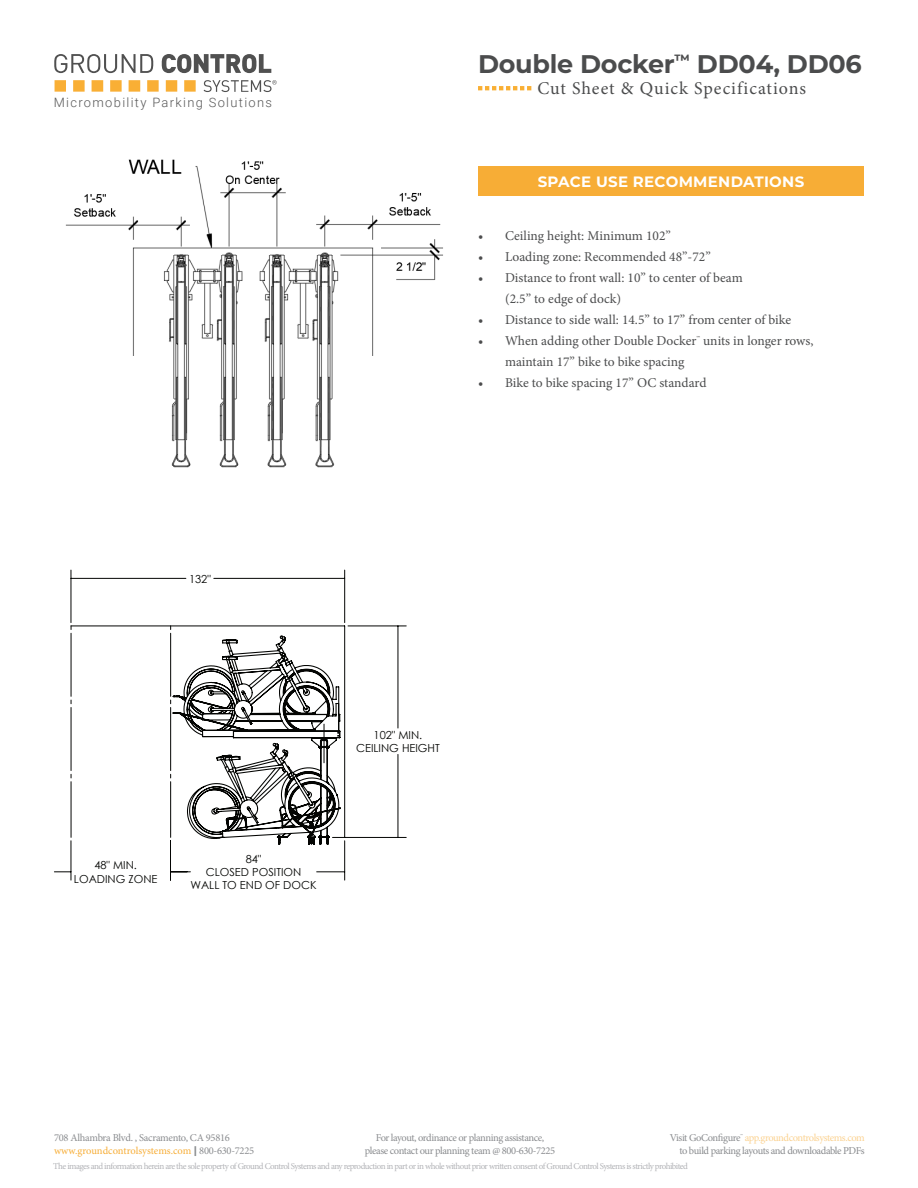
<style>
.page{position:relative;width:918px;height:1188px;background:#fff}
.page>*{position:absolute;margin:0;border:0;box-sizing:border-box;transform-origin:0 0}
.t1{font:700 25.5px "Montserrat";letter-spacing:-.01em;color:#4b4c4d}
.t2{font:18px "Minion Pro";letter-spacing:.055em;color:#4b4c4d}
.t3{font:700 15px "Montserrat";letter-spacing:.02em;color:#fff}
.t4{font:13.5px/21px "Minion Pro";color:#4b4c4d}
.t5{font:300 12.9px "Roboto";letter-spacing:.105em;color:#585858}
.t6{font:11.1px/13.2px "Century Gothic";color:#040503;text-align:center}
.t7{font:10.5px/12.6px "Minion Pro";letter-spacing:-.04em;color:#8a8c8f;text-align:right}
.t8{font:9px "Minion Pro";letter-spacing:-.06em;color:#b2b3b7}
.s1{color:#f7ad36}
.s2{font-family:"Montserrat";font-weight:700}
.s3{color:#fbd291}
</style>
<div class="page">
<svg style="left:55px;top:80px;width:141px;height:12px"></svg>
<svg style="left:54px;top:54px;width:99px;height:19px"></svg>
<svg style="left:162px;top:54px;width:109px;height:19px"></svg>
<svg style="left:204px;top:80px;width:73px;height:12px"></svg>
<svg style="left:478px;top:86px;width:53px;height:4px"></svg>
<svg style="left:71px;top:627px;width:1px;height:210px"></svg>
<hr style="left:214px;top:578px;width:131px;height:1px;background:#040503">
<hr style="left:71px;top:578px;width:115px;height:1px;background:#040503">
<hr style="left:344px;top:570px;width:1px;height:53px;background:#040503">
<hr style="left:71px;top:570px;width:1px;height:53px;background:#040503">
<svg style="left:54px;top:871px;width:17px;height:1px"></svg>
<hr style="left:71px;top:841px;width:1px;height:39px;background:#040503">
<svg style="left:171px;top:871px;width:19px;height:1px"></svg>
<svg style="left:317px;top:871px;width:27px;height:1px"></svg>
<hr style="left:170px;top:841px;width:1px;height:39px;background:#040503">
<hr style="left:344px;top:841px;width:1px;height:39px;background:#040503">
<hr style="left:398px;top:754px;width:1px;height:83px;background:#040503">
<hr style="left:398px;top:626px;width:1px;height:102px;background:#040503">
<hr style="left:333px;top:837px;width:73px;height:1px;background:#040503">
<hr style="left:348px;top:626px;width:58px;height:1px;background:#040503">
<hr style="left:344px;top:626px;width:1px;height:211px;background:#040503">
<hr style="left:71px;top:626px;width:274px;height:1px;background:#040503">
<svg style="left:170px;top:626px;width:172px;height:219px"></svg>
<div style="left:478px;top:167px;width:386px;height:29px;background:#f7ad36"></div>
<img style="left:65px;top:159px;width:378px;height:309px">
<p class="t5" style="left:54px;top:93px;width:220px">Micromobility Parking Solutions</p>
<p class="t1" style="left:478px;top:46px;width:385px">Double Docker<sup>™</sup> DD04, DD06</p>
<p class="t2" style="left:537px;top:76px;width:270px">Cut Sheet &amp; Quick Specifications</p>
<p class="t3" style="left:538px;top:170px;width:268px">SPACE USE RECOMMENDATIONS</p>
<p class="t4" style="left:478px;top:226px;width:194px">• Ceiling height: Minimum 102”</p>
<p class="t4" style="left:478px;top:247px;width:234px">• Loading zone: Recommended 48”-72”</p>
<p class="t4" style="left:505px;top:268px;width:239px;text-indent:-27px">• Distance to front wall: 10” to center of beam (2.5” to edge of dock)</p>
<p class="t4" style="left:478px;top:310px;width:315px">• Distance to side wall: 14.5” to 17” from center of bike</p>
<p class="t4" style="left:505px;top:331px;width:310px;text-indent:-27px">• When adding other Double Docker<sup>™</sup> units in longer rows, maintain 17” bike to bike spacing</p>
<p class="t4" style="left:478px;top:373px;width:230px">• Bike to bike spacing 17” OC standard</p>
<p class="t6" style="left:189px;top:572px;width:23px">132"</p>
<p class="t6" style="left:356px;top:728px;width:85px">102" MIN.<br>CEILING HEIGHT</p>
<p class="t6" style="left:74px;top:859px;width:85px">48" MIN.<br>LOADING ZONE</p>
<p class="t6" style="left:190px;top:852px;width:128px">84"<br>CLOSED POSITION<br>WALL TO END OF DOCK</p>
<p class="t7" style="left:54px;top:1132px;width:202px;text-align:left">708 Alhambra Blvd. , Sacramento, CA 95816 <span class="s1">www.groundcontrolsystems.com</span> <span class="s2">|</span> 800-630-7225</p>
<p class="t7" style="left:365px;top:1132px;width:192px;text-align:center">For layout, ordinance or planning assistance, please contact our planning team @ 800-630-7225</p>
<p class="t7" style="left:670px;top:1132px;width:197px">Visit GoConfigure<sup>™</sup> <span class="s3">app.groundcontrolsystems.com </span>to build parking layouts and downloadable PDFs</p>
<p class="t8" style="left:53px;top:1161px;width:636px">The images and information herein are the sole property of Ground Control Systems and any reproduction in part or in whole without prior written consent of Ground Control Systems is strictly prohibited</p>
</div>
